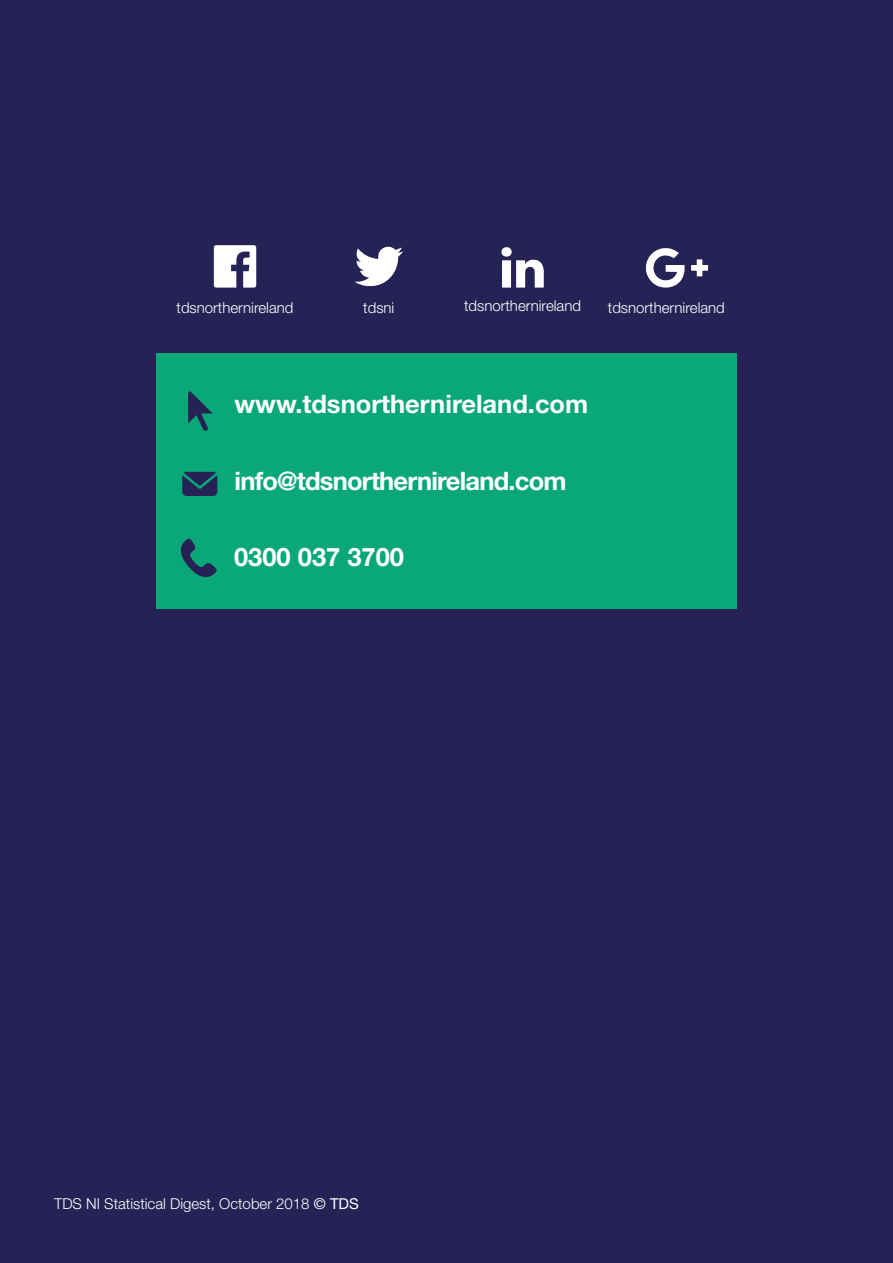
<style>
.page{position:relative;width:893px;height:1263px;background:#262255}
.page>*{position:absolute;margin:0;border:0;box-sizing:border-box;transform-origin:0 0}
.t1{font:700 25.5px "Helvetica Neue LT Std";color:#fff}
.t2{font:700 25.5px "Helvetica Neue LT Std";letter-spacing:-.03em;color:#fff}
.t3{font:300 15px "Helvetica Neue LT Std";color:#fff}
.s1{font-weight:400}
</style>
<div class="page">
<svg style="left:214px;top:245px;width:42px;height:43px"></svg>
<svg style="left:355px;top:247px;width:48px;height:39px"></svg>
<svg style="left:501px;top:247px;width:43px;height:41px"></svg>
<svg style="left:645px;top:248px;width:40px;height:40px"></svg>
<svg style="left:691px;top:259px;width:17px;height:17px"></svg>
<div style="left:156px;top:354px;width:581px;height:255px;background:#0aa879"></div>
<svg style="left:181px;top:539px;width:36px;height:38px"></svg>
<svg style="left:188px;top:391px;width:25px;height:40px"></svg>
<svg style="left:182px;top:472px;width:35px;height:24px"></svg>
<p class="t3" style="left:177px;top:299px;width:118px">tdsnorthernireland</p>
<p class="t3" style="left:363px;top:299px;width:33px">tdsni</p>
<p class="t3" style="left:464px;top:297px;width:118px">tdsnorthernireland</p>
<p class="t3" style="left:608px;top:299px;width:118px">tdsnorthernireland</p>
<h1 class="t1" style="left:235px;top:388px;width:355px">www.tdsnorthernireland.com</h1>
<h1 class="t2" style="left:235px;top:465px;width:334px">info@tdsnorthernireland.com</h1>
<h1 class="t1" style="left:234px;top:541px;width:171px">0300 037 3700</h1>
<p class="t3" style="left:54px;top:1194px;width:306px">TDS NI Statistical Digest, October 2018 <span class="s1">© TDS</span></p>
</div>
